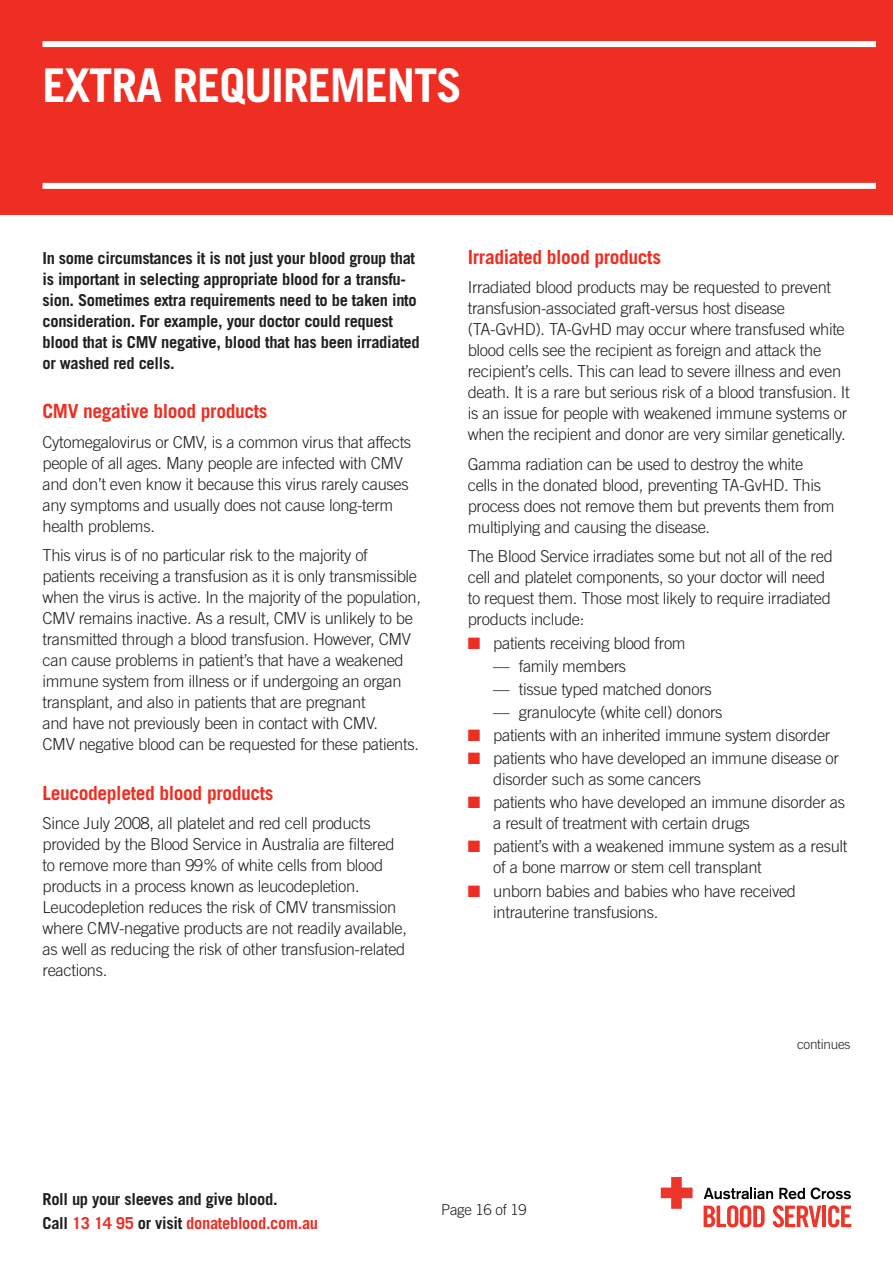
<style>
.page{position:relative;width:893px;height:1263px;background:#fff}
.page>*{position:absolute;margin:0;border:0;box-sizing:border-box;transform-origin:0 0}
.t1{font:700 46.5px "Trade Gothic";letter-spacing:-.025em;color:#fff}
.Subhead{font:700 19.5px "Trade Gothic";letter-spacing:-.02em;color:#ee2e22}
.Body{font:300 16.5px/21px "Trade Gothic";letter-spacing:-.02em;color:#231f20}
.Intro_para{font:700 16.5px/21px "Trade Gothic";letter-spacing:-.02em;color:#231f20}
.t2{font:300 15px "Trade Gothic";letter-spacing:-.02em;color:#231f20}
.t3{font:300 13.5px "Trade Gothic";letter-spacing:-.02em;color:#231f20}
.s1{color:#ee2e22}
</style>
<div class="page">
<svg style="left:704px;top:1188px;width:69px;height:11px"></svg>
<svg style="left:779px;top:1188px;width:26px;height:11px"></svg>
<svg style="left:811px;top:1187px;width:40px;height:12px"></svg>
<svg style="left:704px;top:1205px;width:61px;height:22px"></svg>
<svg style="left:773px;top:1205px;width:48px;height:22px"></svg>
<hr style="left:822px;top:1205px;width:4px;height:22px;background:#ee3529">
<svg style="left:828px;top:1205px;width:23px;height:22px"></svg>
<svg style="left:661px;top:1177px;width:31px;height:32px"></svg>
<div style="left:0;top:0;width:893px;height:215px;background:#ee2e22"></div>
<div style="left:43px;top:41px;width:833px;height:6px;background:#fff"></div>
<div style="left:43px;top:183px;width:833px;height:6px;background:#fff"></div>
<p class="t1" style="left:43px;top:57px;width:421px">EXTRA REQUIREMENTS</p>
<p class="Intro_para" style="left:43px;top:247px;width:379px">In some circumstances it is not just your blood group that is important in selecting appropriate blood for a transfu&shy;sion. Sometimes extra requirements need to be taken into consideration. For example, your doctor could request blood that is CMV negative, blood that has been irradiated or washed red cells.</p>
<p class="Subhead" style="left:43px;top:399px;width:226px">CMV negative blood products</p>
<p class="Body" style="left:43px;top:431px;width:370px">Cytomegalovirus or CMV, is a common virus that affects people of all ages. Many people are infected with CMV and don’t even know it because this virus rarely causes any symptoms and usually does not cause long-term health problems.</p>
<p class="Body" style="left:43px;top:545px;width:380px">This virus is of no particular risk to the majority of patients receiving a transfusion as it is only transmissible when the virus is active. In the majority of the population, CMV remains inactive. As a result, CMV is unlikely to be transmitted through a blood transfusion. However, CMV can cause problems in patient’s that have a weakened immune system from illness or if undergoing an organ transplant, and also in patients that are pregnant<br>and have not previously been in contact with CMV.<br>CMV negative blood can be requested for these patients.</p>
<p class="Subhead" style="left:43px;top:781px;width:233px">Leucodepleted blood products</p>
<p class="Body" style="left:43px;top:813px;width:366px">Since July 2008, all platelet and red cell products provided by the Blood Service in Australia are filtered to remove more than 99% of white cells from blood products in a process known as leucodepletion.<br>Leucodepletion reduces the risk of CMV transmission where CMV-negative products are not readily available, as well as reducing the risk of other transfusion-related reactions.</p>
<p class="Subhead" style="left:468px;top:245px;width:195px">Irradiated blood products</p>
<p class="Body" style="left:468px;top:277px;width:384px">Irradiated blood products may be requested to prevent transfusion-associated graft-versus host disease (TA-GvHD). TA-GvHD may occur where transfused white blood cells see the recipient as foreign and attack the recipient’s cells. This can lead to severe illness and even death. It is a rare but serious risk of a blood transfusion. It is an issue for people with weakened immune systems or when the recipient and donor are very similar genetically.</p>
<p class="Body" style="left:468px;top:453px;width:368px">Gamma radiation can be used to destroy the white cells in the donated blood, preventing TA-GvHD. This process does not remove them but prevents them from multiplying and causing the disease.</p>
<p class="Body" style="left:468px;top:546px;width:367px">The Blood Service irradiates some but not all of the red cell and platelet components, so your doctor will need to request them. Those most likely to require irradiated products include:</p>
<p class="Body" style="left:468px;top:632px;width:219px"><span class="s1">■</span> patients receiving blood from</p>
<p class="Body" style="left:493px;top:655px;width:135px">— family members</p>
<p class="Body" style="left:493px;top:678px;width:220px">— tissue typed matched donors</p>
<p class="Body" style="left:493px;top:701px;width:231px">— granulocyte (white cell) donors</p>
<p class="Body" style="left:468px;top:724px;width:364px"><span class="s1">■</span> patients with an inherited immune system disorder</p>
<p class="Body" style="left:493px;top:747px;width:347px;text-indent:-26px"><span class="s1">■</span> patients who have developed an immune disease or disorder such as some cancers</p>
<p class="Body" style="left:493px;top:792px;width:353px;text-indent:-26px"><span class="s1">■</span> patients who have developed an immune disorder as a result of treatment with certain drugs</p>
<p class="Body" style="left:493px;top:836px;width:356px;text-indent:-26px"><span class="s1">■</span> patient’s with a weakened immune system as a result of a bone marrow or stem cell transplant</p>
<p class="Body" style="left:493px;top:880px;width:304px;text-indent:-26px"><span class="s1">■</span> unborn babies and babies who have received intrauterine transfusions.</p>
<p class="t3" style="left:797px;top:1036px;width:55px">continues</p>
<p class="Intro_para" style="left:43px;top:1186px;width:277px;line-height:24px">Roll up your sleeves and give blood.<br>Call <span class="s1">13 14 95</span> or visit <span class="s1">donateblood.com.au</span></p>
<p class="t2" style="left:441px;top:1201px;width:87px">Page 16 of 19</p>
</div>
